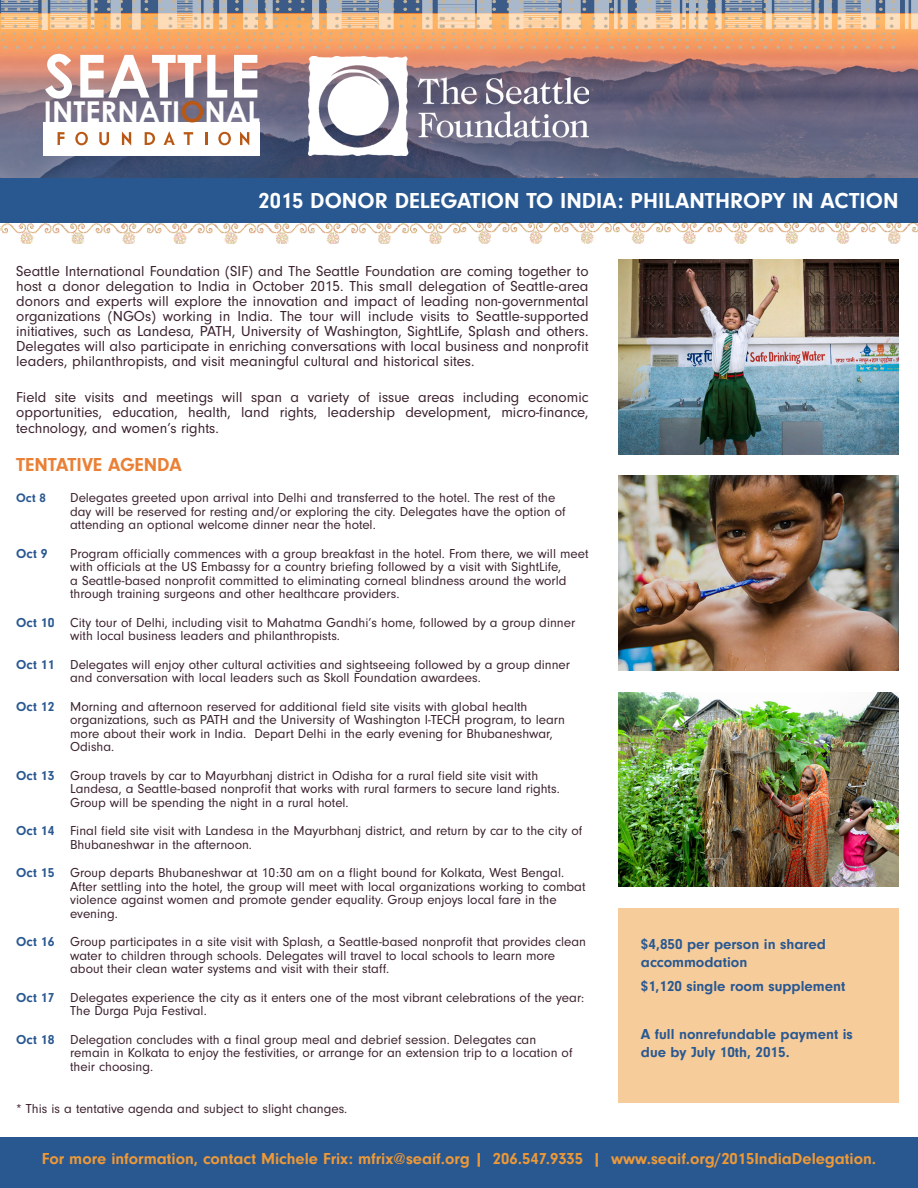
<style>
.page{position:relative;width:918px;height:1188px;background:#fff}
.page>*{position:absolute;margin:0;border:0;box-sizing:border-box;transform-origin:0 0}
.t1{font:700 59.55px "Century Gothic";letter-spacing:.01em;color:#fff}
.t2{font:700 28.65px "Century Gothic";letter-spacing:.005em;color:#fff}
.Side_Bar{font:700 22.5px "Neuzeit Gro";color:#fff}
.Side_Bar-2{font:700 19.5px "Neuzeit Gro";color:#e98035}
.Side_Bar-3{font:700 16.5px "Neuzeit Gro";color:#ed9937}
.Side_Bar-4{font:15px/15px "Neuzeit Gro";color:#3c222e;text-align:justify}
.Side_Bar-5{font:700 15px/18px "Neuzeit Gro";color:#295891}
.Side_Bar-6{font:13.5px/13.5px "Neuzeit Gro";color:#3c222e}
.Side_Bar-7{font:700 13.5px "Neuzeit Gro";color:#295891}
.Side_Bar-8{font:700 12.75px "Neuzeit Gro";color:#295891}
.s1{color:#b95814}
.s2{font-weight:700;color:#295891}
</style>
<div class="page">
<div style="left:618px;top:908px;width:281px;height:195px;background:#f6cc9b"></div>
<img style="left:0;top:49px;width:918px;height:129px">
<div style="left:0;top:1138px;width:918px;height:50px;background:#295891"></div>
<div style="left:0;top:178px;width:918px;height:44px;background:#295891"></div>
<img style="left:618px;top:260px;width:281px;height:194px">
<div style="left:43px;top:122px;width:216px;height:34px;background:#fff"></div>
<svg style="left:58px;top:132px;width:6px;height:13px"></svg>
<svg style="left:75px;top:132px;width:13px;height:13px"></svg>
<svg style="left:99px;top:132px;width:10px;height:13px"></svg>
<svg style="left:122px;top:131px;width:9px;height:15px"></svg>
<svg style="left:145px;top:132px;width:10px;height:13px"></svg>
<svg style="left:164px;top:131px;width:11px;height:14px"></svg>
<svg style="left:184px;top:132px;width:9px;height:13px"></svg>
<svg style="left:205px;top:132px;width:3px;height:13px"></svg>
<svg style="left:218px;top:132px;width:13px;height:13px"></svg>
<svg style="left:240px;top:132px;width:9px;height:14px"></svg>
<img style="left:618px;top:692px;width:281px;height:194px">
<img style="left:618px;top:476px;width:281px;height:194px">
<img style="left:0;top:222px;width:918px;height:22px">
<svg style="left:0;top:0;width:918px;height:49px;background:#d7ac88"></svg>
<img style="left:309px;top:56px;width:280px;height:100px">
<p class="t1" style="left:44px;top:31px;width:218px">SEATTLE</p>
<p class="t2" style="left:44px;top:90px;width:218px">INTERNATI<span class="s1">O</span>NAL</p>
<p class="Side_Bar" style="left:259px;top:188px;width:641px">2015 DONOR DELEGATION TO INDIA: PHILANTHROPY IN ACTION</p>
<p class="Side_Bar-4" style="left:16px;top:264px;width:574px">Seattle International Foundation (SIF) and The Seattle Foundation are coming together to host a donor delegation to India in October 2015. This small delegation of Seattle-area donors and experts will explore the innovation and impact of leading non-governmental organizations (NGOs) working in India. The tour will include visits to Seattle-supported initiatives, such as Landesa, PATH, University of Washington, SightLife, Splash and others.<br>Delegates will also participate in enriching conversations with local business and nonprofit leaders, philanthropists, and visit meaningful cultural and historical sites.</p>
<p class="Side_Bar-4" style="left:16px;top:390px;width:574px">Field site visits and meetings will span a variety of issue areas including economic opportunities, education, health, land rights, leadership development, micro-finance,</p>
<p class="Side_Bar-4" style="left:16px;top:421px;width:204px">technology, and women’s rights.</p>
<p class="Side_Bar-2" style="left:16px;top:453px;width:167px">TENTATIVE AGENDA</p>
<p class="Side_Bar-8" style="left:16px;top:491px;width:31px">Oct 8</p>
<p class="Side_Bar-6" style="left:70px;top:491px;width:497px">Delegates greeted upon arrival into Delhi and transferred to the hotel. The rest of the day will be reserved for resting and/or exploring the city. Delegates have the option of attending an optional welcome dinner near the hotel.</p>
<p class="Side_Bar-7" style="left:16px;top:546px;width:33px">Oct 9</p>
<p class="Side_Bar-6" style="left:70px;top:547px;width:520px">Program officially commences with a group breakfast in the hotel. From there, we will meet with officials at the US Embassy for a country briefing followed by a visit with SightLife,<br>a Seattle-based nonprofit committed to eliminating corneal blindness around the world through training surgeons and other healthcare providers.</p>
<p class="Side_Bar-6" style="left:70px;top:616px;width:507px;text-indent:-54px"><span class="s2">Oct 10</span> City tour of Delhi, including visit to Mahatma Gandhi’s home, followed by a group dinner with local business leaders and philanthropists.</p>
<p class="Side_Bar-6" style="left:70px;top:658px;width:502px;text-indent:-54px"><span class="s2">Oct 11</span> Delegates will enjoy other cultural activities and sightseeing followed by a group dinner and conversation with local leaders such as Skoll Foundation awardees.</p>
<p class="Side_Bar-6" style="left:70px;top:700px;width:496px;text-indent:-54px"><span class="s2">Oct 12</span> Morning and afternoon reserved for additional field site visits with global health organizations, such as PATH and the University of Washington I-TECH program, to learn more about their work in India. Depart Delhi in the early evening for Bhubaneshwar, Odisha.</p>
<p class="Side_Bar-6" style="left:70px;top:769px;width:491px;text-indent:-54px"><span class="s2">Oct 13</span> Group travels by car to Mayurbhanj district in Odisha for a rural field site visit with<br>Landesa, a Seattle-based nonprofit that works with rural farmers to secure land rights.<br>Group will be spending the night in a rural hotel.</p>
<p class="Side_Bar-6" style="left:70px;top:824px;width:514px;text-indent:-54px"><span class="s2">Oct 14</span> Final field site visit with Landesa in the Mayurbhanj district, and return by car to the city of<br>Bhubaneshwar in the afternoon.</p>
<p class="Side_Bar-6" style="left:70px;top:866px;width:517px;text-indent:-54px"><span class="s2">Oct 15</span> Group departs Bhubaneshwar at 10:30 am on a flight bound for Kolkata, West Bengal.<br>After settling into the hotel, the group will meet with local organizations working to combat violence against women and promote gender equality. Group enjoys local fare in the evening.</p>
<p class="Side_Bar-6" style="left:70px;top:935px;width:517px;text-indent:-54px"><span class="s2">Oct 16</span> Group participates in a site visit with Splash, a Seattle-based nonprofit that provides clean water to children through schools. Delegates will travel to local schools to learn more about their clean water systems and visit with their staff.</p>
<p class="Side_Bar-6" style="left:70px;top:991px;width:516px;text-indent:-54px"><span class="s2">Oct 17</span> Delegates experience the city as it enters one of the most vibrant celebrations of the year:<br>The Durga Puja Festival.</p>
<p class="Side_Bar-6" style="left:70px;top:1033px;width:504px;text-indent:-54px"><span class="s2">Oct 18</span> Delegation concludes with a final group meal and debrief session. Delegates can remain in Kolkata to enjoy the festivities, or arrange for an extension trip to a location of their choosing.</p>
<p class="Side_Bar-6" style="left:16px;top:1102px;width:333px">* This is a tentative agenda and subject to slight changes.</p>
<p class="Side_Bar-5" style="left:641px;top:935px;width:186px">$4,850 per person in shared accommodation</p>
<p class="Side_Bar-5" style="left:641px;top:977px;width:206px">$1,120 single room supplement</p>
<p class="Side_Bar-5" style="left:641px;top:1025px;width:213px">A full nonrefundable payment is due by July 10th, 2015.</p>
<p class="Side_Bar-3" style="left:42px;top:1149px;width:836px">For more information, contact Michele Frix: mfrix@seaif.org | 206.547.9335 | www.seaif.org/2015IndiaDelegation.</p>
</div>
